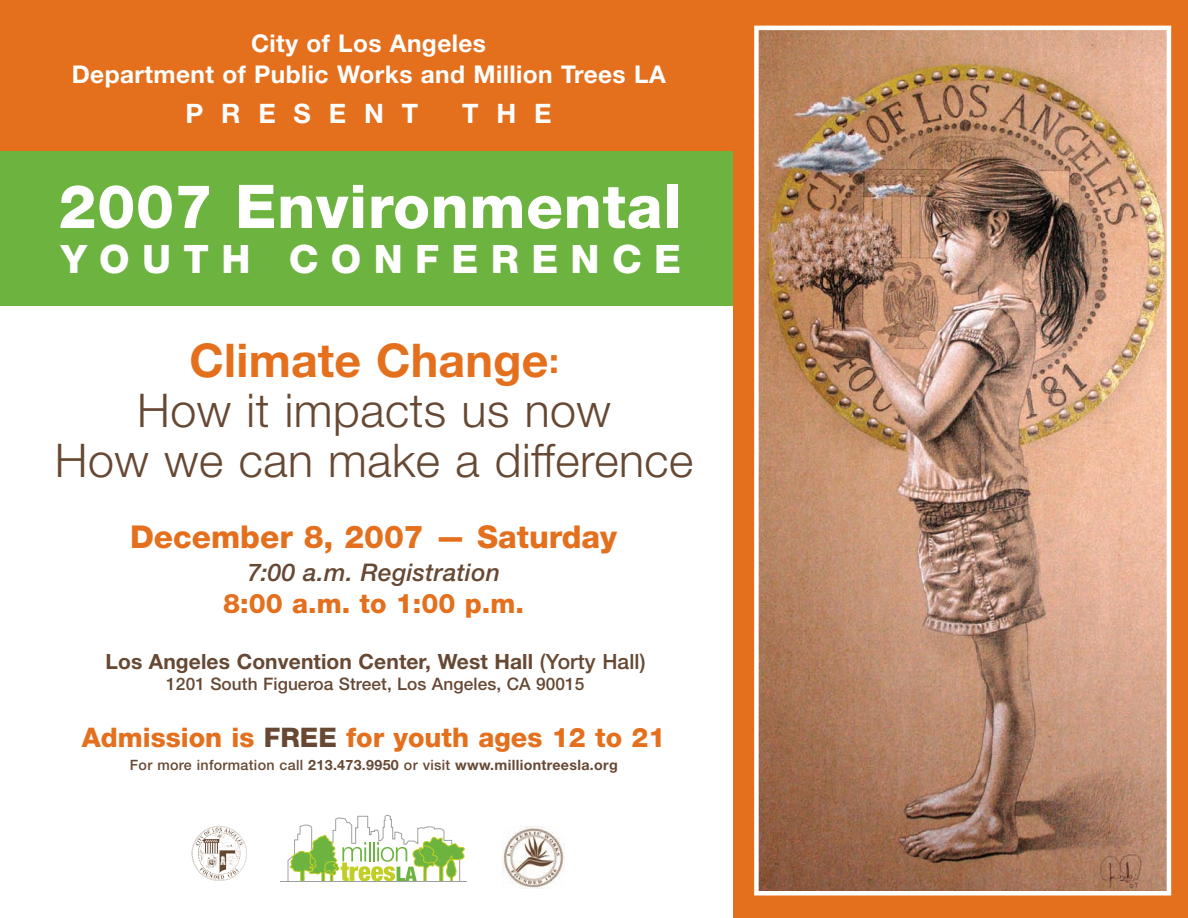
<style>
.page{position:relative;width:1188px;height:918px;background:#fff}
.page>*{position:absolute;margin:0;border:0;box-sizing:border-box;transform-origin:0 0}
.t1{font:800 60.45px "Helvetica Neue";letter-spacing:.01em;color:#fff}
.t2{font:300 46.5px/49.8px "Helvetica Neue";letter-spacing:.01em;color:#664833;text-align:center}
.t3{font:800 39.15px "Helvetica Neue";letter-spacing:.315em;color:#fff}
.t4{font:800 31.5px "Helvetica Neue";color:#e4701e}
.t5{font:800 27px "Helvetica Neue";color:#e4701e}
.t6{font:700 26.85px "Helvetica Neue";letter-spacing:.665em;color:#fff}
.t7{font:700 24.45px/31px "Helvetica Neue";letter-spacing:.015em;color:#fff;text-align:center}
.t8{font:italic 500 24.3px "Helvetica Neue";letter-spacing:.01em;color:#664833}
.t9{font:700 21px "Helvetica Neue";letter-spacing:.005em;color:#664833}
.t10{font:500 17.25px "Helvetica Neue";letter-spacing:.005em;color:#664833}
.t11{font:700 14.25px "Helvetica Neue";letter-spacing:.02em;color:#664833}
.s1{font-weight:700;color:#e4701e}
.s2{font-weight:700;font-size:35.25px;color:#e4701e}
.s3{font-weight:500}
.s4{color:#664833}
</style>
<div class="page">
<div style="left:0;top:0;width:757px;height:152px;background:#e4701e"></div>
<div style="left:0;top:152px;width:761px;height:154px;background:#6cb43f"></div>
<div style="left:733px;top:0;width:455px;height:918px;background:#e4701e"></div>
<img style="left:759px;top:31px;width:407px;height:860px">
<div style="left:754px;top:26px;width:417px;height:870px;border:4px solid #fff"></div>
<svg style="left:288px;top:815px;width:177px;height:66px"></svg>
<hr style="left:281px;top:881px;width:186px;height:1px;background:#9d9fa2">
<img style="left:502px;top:826px;width:62px;height:63px">
<svg style="left:191px;top:826px;width:56px;height:55px"></svg>
<img style="left:200px;top:846px;width:14px;height:19px">
<h3 class="t7" style="left:72px;top:30px;width:596px">City of Los Angeles<br>Department of Public Works and Million Trees LA</h3>
<h3 class="t6" style="left:185px;top:104px;width:234px">PRESENT</h3>
<h3 class="t6" style="left:462px;top:104px;width:91px">THE</h3>
<h1 class="t1" style="left:58px;top:185px;width:624px">2007 Environmental</h1>
<h3 class="t3" style="left:61px;top:245px;width:622px">YOUTH CONFERENCE</h3>
<h2 class="t2" style="left:55px;top:335px;width:640px"><span class="s1">Climate Change</span><span class="s2">:<br></span>How it impacts us now<br>How we can make a difference</h2>
<h3 class="t4" style="left:130px;top:525px;width:489px">December 8, 2007 — Saturday</h3>
<h3 class="t8" style="left:247px;top:564px;width:255px">7:00 a.m. Registration</h3>
<h3 class="t5" style="left:223px;top:594px;width:302px">8:00 a.m. to 1:00 p.m.</h3>
<h3 class="t9" style="left:106px;top:654px;width:542px">Los Angeles Convention Center, West Hall <span class="s3">(Yorty Hall)</span></h3>
<p class="t10" style="left:166px;top:678px;width:420px">1201 South Figueroa Street, Los Angeles, CA 90015</p>
<h3 class="t5" style="left:82px;top:728px;width:585px">Admission is <span class="s4">FREE</span> for youth ages 12 to 21</h3>
<p class="t11" style="left:130px;top:760px;width:489px"><span class="s3">For more information call</span> 213.473.9950 <span class="s3">or visit</span> www.milliontreesla.org</p>
</div>
